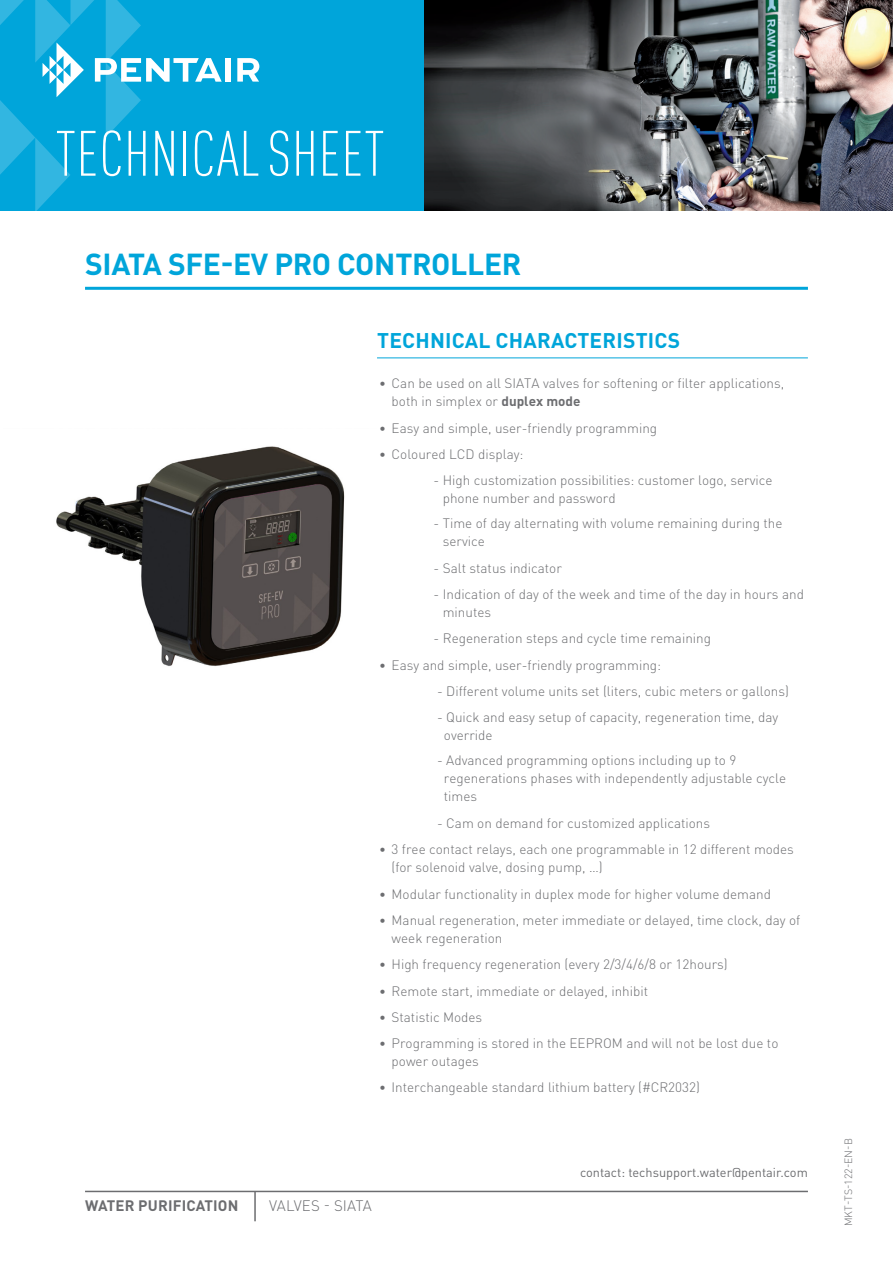
<style>
.page{position:relative;width:893px;height:1263px;background:#fff}
.page>*{position:absolute;margin:0;border:0;box-sizing:border-box;transform-origin:0 0}
.t1{font:300 condensed 63px "DIN Pro";letter-spacing:.01em;color:#fff}
.SUBTITLE_BOLD_VALVES{font:700 30px "DIN Pro";letter-spacing:-.01em;color:#00a5da}
._2ND_SUBTITLE_BOLD_V{font:700 21px "DIN Pro";letter-spacing:.01em;color:#00a5da}
.t2{font:700 15px "DIN Pro";letter-spacing:.01em;color:#6c6d70}
.t3{font:300 15px "DIN Pro";letter-spacing:.01em;color:#6c6d70}
.t4{font:300 13.5px/18px "DIN Pro";color:#6c6d70}
.t5{font:12.75px "DIN Pro";color:#6c6d70}
.t6{font:300 10.5px "DIN Pro";letter-spacing:.005em;color:#6c6d70}
.s1{font-weight:700;font-size:12.75px}
.s2{font-weight:700}
</style>
<div class="page">
<div style="left:0;top:0;width:428px;height:210px;background:#00a5da"></div>
<svg style="left:0;top:0;width:222px;height:211px"></svg>
<div style="left:225px;top:58px;width:6px;height:24px;background:#fff"></div>
<svg style="left:237px;top:58px;width:22px;height:24px"></svg>
<img style="left:424px;top:0;width:469px;height:210px">
<hr style="left:85px;top:1191px;width:723px;height:1px;background:#6c6d70">
<hr style="left:254px;top:1191px;width:2px;height:30px;background:#6c6d70">
<hr style="left:85px;top:287px;width:723px;height:3px;background:#00a5da">
<hr style="left:377px;top:357px;width:431px;height:1px;background:#00a5da">
<img style="left:56px;top:446px;width:289px;height:220px">
<p class="t1" style="left:56px;top:109px;width:330px">TECHNICAL SHEET</p>
<p class="SUBTITLE_BOLD_VALVES" style="left:85px;top:239px;width:438px">SIATA SFE-EV PRO CONTROLLER</p>
<p class="_2ND_SUBTITLE_BOLD_V" style="left:377px;top:323px;width:305px">TECHNICAL CHARACTERISTICS</p>
<p class="t4" style="left:392px;top:373px;width:394px;text-indent:-12px"><span class="s1">•</span> Can be used on all SIATA valves for softening or filter applications, both in simplex or <span class="s2">duplex mode</span></p>
<p class="t4" style="left:380px;top:417px;width:279px"><span class="s1">•</span> Easy and simple, user-friendly programming</p>
<p class="t4" style="left:380px;top:444px;width:145px"><span class="s1">•</span> Coloured LCD display:</p>
<p class="t4" style="left:443px;top:470px;width:331px;text-indent:-9px">- High customization possibilities: customer logo, service phone number and password</p>
<p class="t4" style="left:443px;top:513px;width:341px;text-indent:-9px">- Time of day alternating with volume remaining during the service</p>
<p class="t4" style="left:434px;top:558px;width:130px">- Salt status indicator</p>
<p class="t4" style="left:443px;top:583px;width:363px;text-indent:-9px">- Indication of day of the week and time of the day in hours and minutes</p>
<p class="t4" style="left:434px;top:628px;width:279px">- Regeneration steps and cycle time remaining</p>
<p class="t4" style="left:380px;top:654px;width:283px"><span class="s1">•</span> Easy and simple, user-friendly programming:</p>
<p class="t4" style="left:437px;top:681px;width:353px">- Different volume units set (liters, cubic meters or gallons)</p>
<p class="t4" style="left:444px;top:707px;width:336px;text-indent:-7px">- Quick and easy setup of capacity, regeneration time, day override</p>
<p class="t4" style="left:444px;top:750px;width:344px;text-indent:-7px">- Advanced programming options including up to 9 regenerations phases with independently adjustable cycle times</p>
<p class="t4" style="left:437px;top:813px;width:275px">- Cam on demand for customized applications</p>
<p class="t4" style="left:392px;top:838px;width:404px;line-height:18.9px;text-indent:-12px"><span class="s1">•</span> 3 free contact relays, each one programmable in 12 different modes (for solenoid valve, dosing pump, …)</p>
<p class="t4" style="left:380px;top:884px;width:393px"><span class="s1">•</span> Modular functionality in duplex mode for higher volume demand</p>
<p class="t4" style="left:392px;top:909px;width:410px;text-indent:-12px"><span class="s1">•</span> Manual regeneration, meter immediate or delayed, time clock, day of week regeneration</p>
<p class="t4" style="left:380px;top:954px;width:350px"><span class="s1">•</span> High frequency regeneration (every 2/3/4/6/8 or 12hours)</p>
<p class="t4" style="left:380px;top:980px;width:270px"><span class="s1">•</span> Remote start, immediate or delayed, inhibit</p>
<p class="t4" style="left:380px;top:1007px;width:104px"><span class="s1">•</span> Statistic Modes</p>
<p class="t4" style="left:392px;top:1033px;width:388px;text-indent:-12px"><span class="s1">•</span> Programming is stored in the EEPROM and will not be lost due to power outages</p>
<p class="t4" style="left:380px;top:1077px;width:322px"><span class="s1">•</span> Interchangeable standard lithium battery (#CR2032)</p>
<p class="t2" style="left:85px;top:1193px;width:155px">WATER PURIFICATION</p>
<p class="t3" style="left:269px;top:1194px;width:104px">VALVES - SIATA</p>
<p class="t5" style="left:580px;top:1162px;width:229px">contact: techsupport.water@pentair.com</p>
<p class="t6" style="left:840px;top:1226px;width:90px;rotate:-90deg">MKT-TS-122-EN-B</p>
</div>
